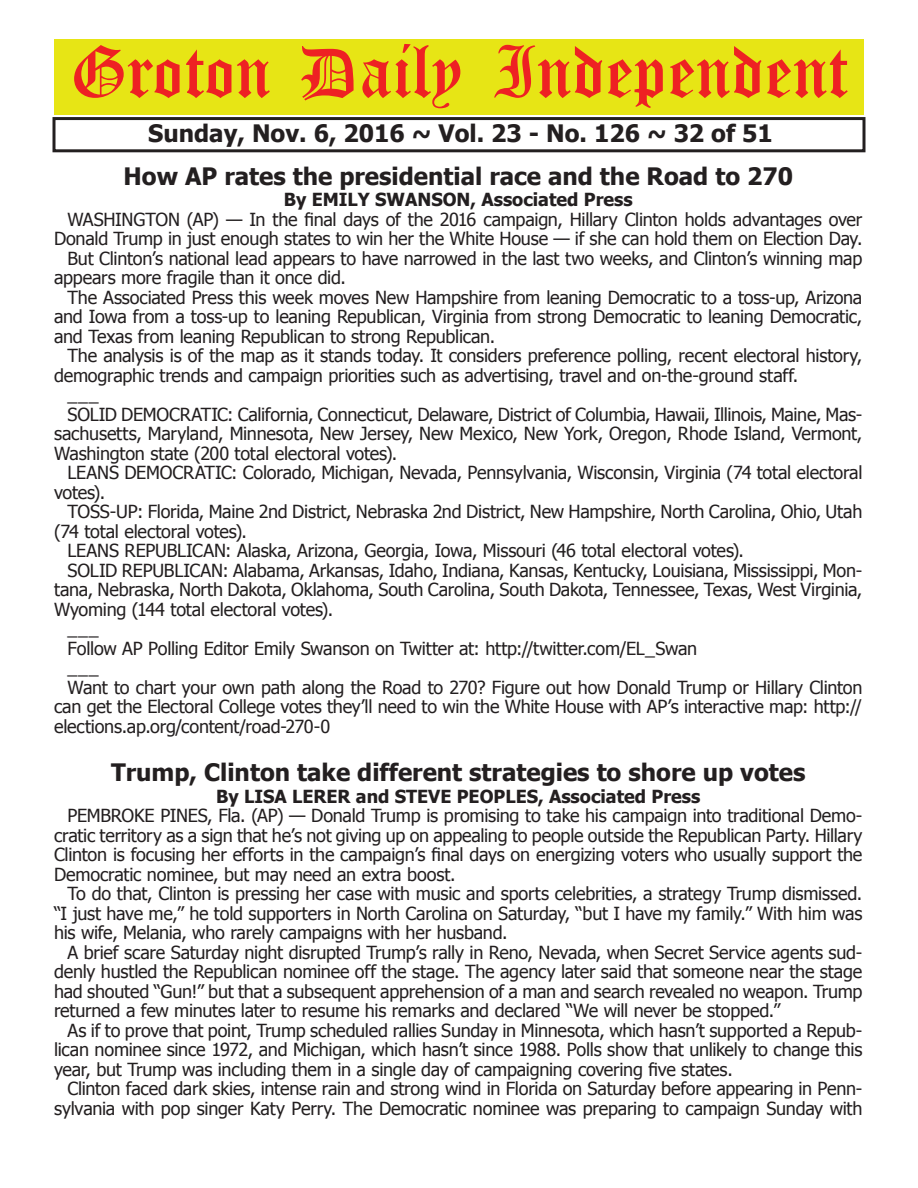
<style>
.page{position:relative;width:918px;height:1188px;background:#fff}
.page>*{position:absolute;margin:0;border:0;box-sizing:border-box;transform-origin:0 0}
.t1{font:54px "Old English Five";color:#ee2123}
.t2{font:700 24px/42.6px "Tahoma";color:#231f20;text-align:center}
.t3{font:18px/19.5px "Tahoma";letter-spacing:-.01em;color:#231f20;text-align:justify}
.t4{font:700 18px "Tahoma";color:#231f20}
</style>
<div class="page">
<div style="left:52px;top:117px;width:814px;height:35px;border:3px solid #231f20"></div>
<div style="left:54px;top:40px;width:810px;height:75px;background:#e7e515"></div>
<h1 class="t1" style="left:70px;top:47px;width:779px">Groton Daily Independent</h1>
<h2 class="t2" style="left:124px;top:111px;width:671px">Sunday, Nov. 6, 2016 ~ Vol. 23 - No. 126 ~ 32 of 51<br>How AP rates the presidential race and the Road to 270</h2>
<p class="t4" style="left:284px;top:187px;width:350px">By EMILY SWANSON, Associated Press</p>
<p class="t3" style="left:68px;top:209px;width:796px">WASHINGTON (AP) — In the final days of the 2016 campaign, Hillary Clinton holds advantages over</p>
<p class="t3" style="left:54px;top:228px;width:810px">Donald Trump in just enough states to win her the White House — if she can hold them on Election Day.</p>
<p class="t3" style="left:68px;top:248px;width:796px">But Clinton’s national lead appears to have narrowed in the last two weeks, and Clinton’s winning map</p>
<p class="t3" style="left:54px;top:267px;width:294px">appears more fragile than it once did.</p>
<p class="t3" style="left:68px;top:287px;width:796px">The Associated Press this week moves New Hampshire from leaning Democratic to a toss-up, Arizona</p>
<p class="t3" style="left:54px;top:306px;width:810px">and Iowa from a toss-up to leaning Republican, Virginia from strong Democratic to leaning Democratic,</p>
<p class="t3" style="left:54px;top:326px;width:443px">and Texas from leaning Republican to strong Republican.</p>
<p class="t3" style="left:68px;top:345px;width:796px">The analysis is of the map as it stands today. It considers preference polling, recent electoral history,</p>
<p class="t3" style="left:54px;top:365px;width:746px">demographic trends and campaign priorities such as advertising, travel and on-the-ground staff.</p>
<p class="t3" style="left:68px;top:384px;width:33px">___</p>
<p class="t3" style="left:68px;top:404px;width:796px">SOLID DEMOCRATIC: California, Connecticut, Delaware, District of Columbia, Hawaii, Illinois, Maine, Mas-</p>
<p class="t3" style="left:54px;top:423px;width:810px">sachusetts, Maryland, Minnesota, New Jersey, New Mexico, New York, Oregon, Rhode Island, Vermont,</p>
<p class="t3" style="left:54px;top:443px;width:345px">Washington state (200 total electoral votes).</p>
<p class="t3" style="left:68px;top:462px;width:796px">LEANS DEMOCRATIC: Colorado, Michigan, Nevada, Pennsylvania, Wisconsin, Virginia (74 total electoral</p>
<p class="t3" style="left:54px;top:482px;width:53px">votes).</p>
<p class="t3" style="left:68px;top:501px;width:796px">TOSS-UP: Florida, Maine 2nd District, Nebraska 2nd District, New Hampshire, North Carolina, Ohio, Utah</p>
<p class="t3" style="left:54px;top:521px;width:195px">(74 total electoral votes).</p>
<p class="t3" style="left:68px;top:540px;width:678px">LEANS REPUBLICAN: Alaska, Arizona, Georgia, Iowa, Missouri (46 total electoral votes).</p>
<p class="t3" style="left:68px;top:560px;width:796px">SOLID REPUBLICAN: Alabama, Arkansas, Idaho, Indiana, Kansas, Kentucky, Louisiana, Mississippi, Mon-</p>
<p class="t3" style="left:54px;top:579px;width:810px">tana, Nebraska, North Dakota, Oklahoma, South Carolina, South Dakota, Tennessee, Texas, West Virginia,</p>
<p class="t3" style="left:54px;top:599px;width:281px">Wyoming (144 total electoral votes).</p>
<p class="t3" style="left:68px;top:618px;width:33px">___</p>
<p class="t3" style="left:68px;top:638px;width:631px">Follow AP Polling Editor Emily Swanson on Twitter at: http://twitter.com/EL_Swan</p>
<p class="t3" style="left:68px;top:657px;width:33px">___</p>
<p class="t3" style="left:68px;top:677px;width:797px">Want to chart your own path along the Road to 270? Figure out how Donald Trump or Hillary Clinton</p>
<p class="t3" style="left:54px;top:696px;width:810px">can get the Electoral College votes they’ll need to win the White House with AP’s interactive map: http://</p>
<p class="t3" style="left:54px;top:715px;width:278px">elections.ap.org/content/road-270-0</p>
<h2 class="t2" style="left:111px;top:750px;width:696px">Trump, Clinton take different strategies to shore up votes</h2>
<p class="t4" style="left:216px;top:784px;width:486px">By LISA LERER and STEVE PEOPLES, Associated Press</p>
<p class="t3" style="left:54px;top:805px;width:810px;text-indent:14px">PEMBROKE PINES, Fla. (AP) — Donald Trump is promising to take his campaign into traditional Demo&shy;cratic territory as a sign that he’s not giving up on appealing to people outside the Republican Party. Hillary Clinton is focusing her efforts in the campaign’s final days on energizing voters who usually support the Democratic nominee, but may need an extra boost.</p>
<p class="t3" style="left:54px;top:883px;width:810px;text-indent:14px">To do that, Clinton is pressing her case with music and sports celebrities, a strategy Trump dismissed. “I just have me,” he told supporters in North Carolina on Saturday, “but I have my family.” With him was his wife, Melania, who rarely campaigns with her husband.</p>
<p class="t3" style="left:54px;top:942px;width:810px;text-indent:14px">A brief scare Saturday night disrupted Trump’s rally in Reno, Nevada, when Secret Service agents sud&shy;denly hustled the Republican nominee off the stage. The agency later said that someone near the stage had shouted “Gun!” but that a subsequent apprehension of a man and search revealed no weapon. Trump returned a few minutes later to resume his remarks and declared “We will never be stopped.”</p>
<p class="t3" style="left:54px;top:1019px;width:810px;text-indent:14px">As if to prove that point, Trump scheduled rallies Sunday in Minnesota, which hasn’t supported a Repub&shy;lican nominee since 1972, and Michigan, which hasn’t since 1988. Polls show that unlikely to change this year, but Trump was including them in a single day of campaigning covering five states.</p>
<p class="t3" style="left:54px;top:1078px;width:810px;text-align:right">Clinton faced dark skies, intense rain and strong wind in Florida on Saturday before appearing in Penn&shy;sylvania with pop singer Katy Perry. The Democratic nominee was preparing to campaign Sunday with</p>
</div>
